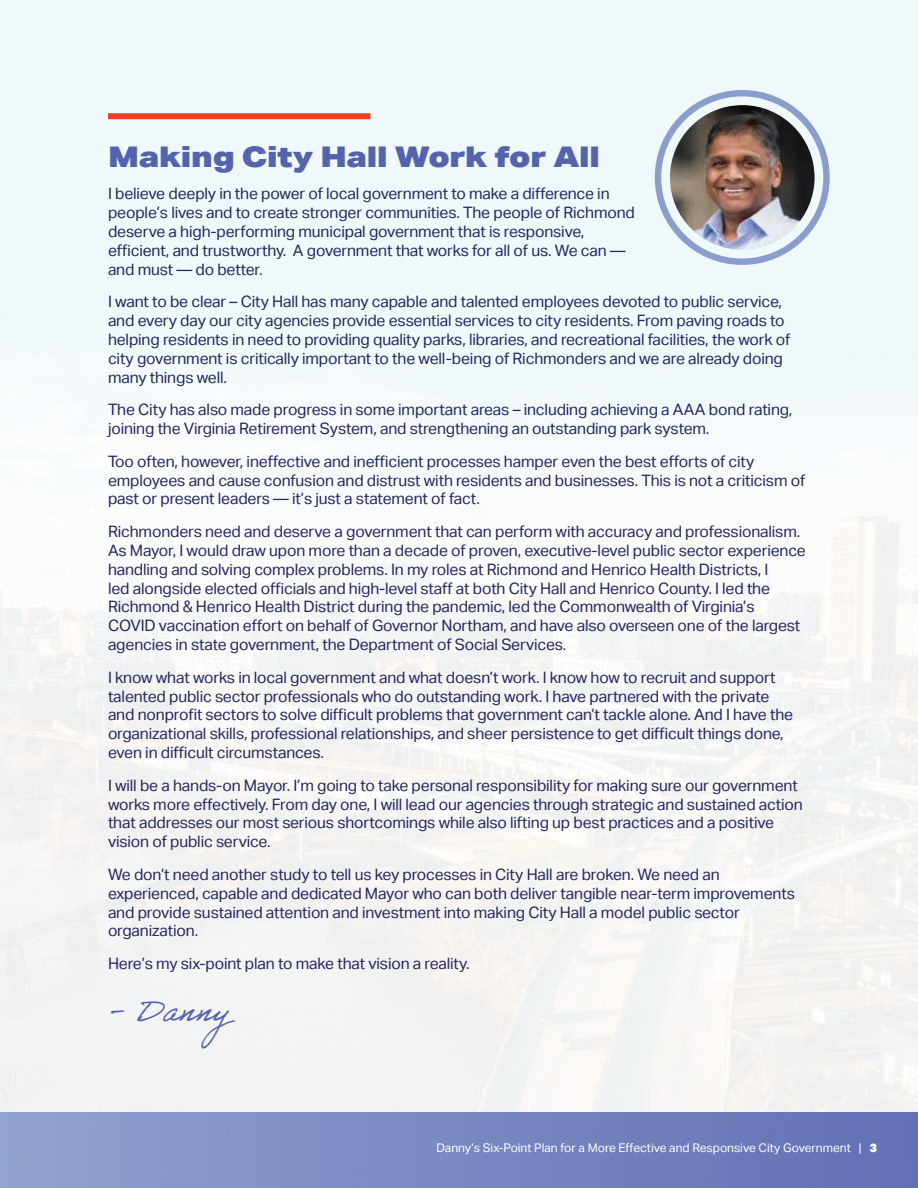
<style>
.page{position:relative;width:918px;height:1188px;background:#f2f8fb}
.page>*{position:absolute;margin:0;border:0;box-sizing:border-box;transform-origin:0 0}
.t1{font:32.25px "Adobe Handwriting Ernie";letter-spacing:-.01em;color:#5363ae}
.t2{font:900 28.5px "Aktiv Grotesk Ex";letter-spacing:-.01em;color:#5363ae}
.t3{font:15.75px/18.9px "Aktiv Grotesk";letter-spacing:-.01em;color:#222760}
.t4{font:12px "Aktiv Grotesk";color:#fff}
.s1{font-weight:900}
</style>
<div class="page">
<div style="left:0;top:1112px;width:918px;height:76px;background:linear-gradient(to right,#91a3cf,#626fb4)"></div>
<div style="left:108px;top:113px;width:262px;height:6px;background:#ef3e23"></div>
<div style="left:655px;top:90px;width:175px;height:175px;border:6px solid #899ecc;border-radius:50%"></div>
<img style="left:670px;top:105px;width:145px;height:145px;border-radius:72px">
<h2 class="t2" style="left:108px;top:138px;width:494px">Making City Hall Work for All</h2>
<p class="t3" style="left:108px;top:184px;width:528px">I believe deeply in the power of local government to make a difference in people’s lives and to create stronger communities. The people of Richmond deserve a high-performing municipal government that is responsive, efficient, and trustworthy. A government that works for all of us. We can — and must — do better.</p>
<p class="t3" style="left:108px;top:292px;width:684px">I want to be clear – City Hall has many capable and talented employees devoted to public service, and every day our city agencies provide essential services to city residents. From paving roads to helping residents in need to providing quality parks, libraries, and recreational facilities, the work of city government is critically important to the well-being of Richmonders and we are already doing many things well.</p>
<p class="t3" style="left:108px;top:400px;width:686px">The City has also made progress in some important areas – including achieving a AAA bond rating, joining the Virginia Retirement System, and strengthening an outstanding park system.</p>
<p class="t3" style="left:108px;top:452px;width:699px">Too often, however, ineffective and inefficient processes hamper even the best efforts of city employees and cause confusion and distrust with residents and businesses. This is not a criticism of past or present leaders — it’s just a statement of fact.</p>
<p class="t3" style="left:108px;top:522px;width:699px">Richmonders need and deserve a government that can perform with accuracy and professionalism.<br>As Mayor, I would draw upon more than a decade of proven, executive-level public sector experience handling and solving complex problems. In my roles at Richmond and Henrico Health Districts, I<br>led alongside elected officials and high-level staff at both City Hall and Henrico County. I led the Richmond &amp; Henrico Health District during the pandemic, led the Commonwealth of Virginia’s COVID vaccination effort on behalf of Governor Northam, and have also overseen one of the largest agencies in state government, the Department of Social Services.</p>
<p class="t3" style="left:108px;top:668px;width:687px">I know what works in local government and what doesn’t work. I know how to recruit and support talented public sector professionals who do outstanding work. I have partnered with the private and nonprofit sectors to solve difficult problems that government can’t tackle alone. And I have the organizational skills, professional relationships, and sheer persistence to get difficult things done, even in difficult circumstances.</p>
<p class="t3" style="left:108px;top:776px;width:696px">I will be a hands-on Mayor. I’m going to take personal responsibility for making sure our government works more effectively. From day one, I will lead our agencies through strategic and sustained action that addresses our most serious shortcomings while also lifting up best practices and a positive vision of public service.</p>
<p class="t3" style="left:108px;top:865px;width:688px">We don’t need another study to tell us key processes in City Hall are broken. We need an experienced, capable and dedicated Mayor who can both deliver tangible near-term improvements and provide sustained attention and investment into making City Hall a model public sector organization.</p>
<p class="t3" style="left:108px;top:954px;width:363px">Here’s my six-point plan to make that vision a reality.</p>
<h1 class="t1" style="left:108px;top:991px;width:140px">- Danny</h1>
<p class="t4" style="left:437px;top:1141px;width:442px">Danny’s Six-Point Plan for a More Effective and Responsive City Government | <span class="s1">3</span></p>
</div>
